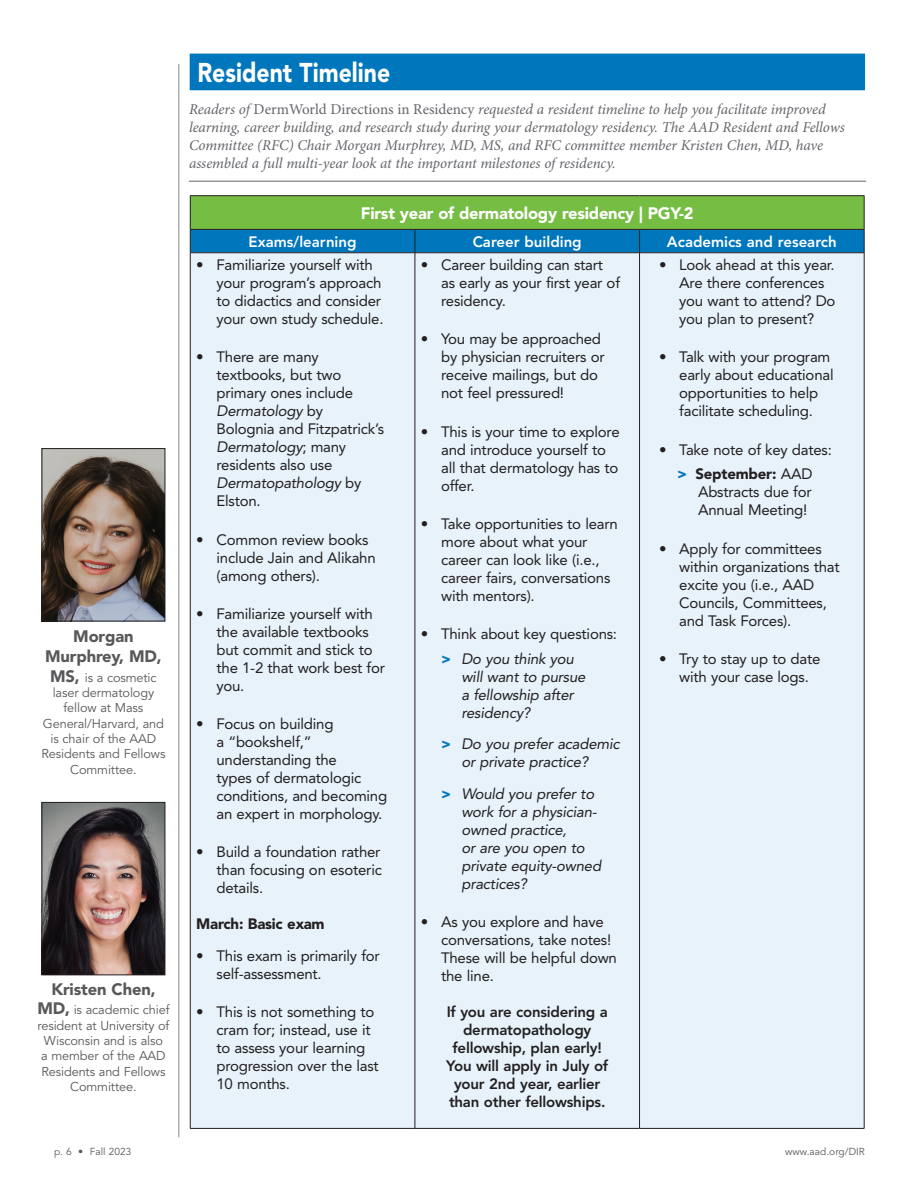
<style>
.page{position:relative;width:918px;height:1188px;background:#fff}
.page>*{position:absolute;margin:0;border:0;box-sizing:border-box;transform-origin:0 0}
.t1{font:900 27px "Avenir LT Std";color:#fff;scale:.85 1}
.t2{font:900 16.5px "Avenir LT Std";letter-spacing:-.015em;color:#fff}
.t3{font:900 16.5px/19.8px "Avenir LT Std";letter-spacing:-.01em;color:#57585a;text-align:center}
.t4{font:15px/18px "Avenir LT Std";letter-spacing:-.015em;color:#231f20}
.t5{font:italic 15px/18px "Minion Pro";letter-spacing:-.01em;color:#62656a}
.t6{font:italic 15px/18px "Avenir LT Std";letter-spacing:-.015em;color:#231f20}
.t7{font:800 15px/18px "Avenir LT Std";letter-spacing:-.015em;color:#231f20;text-align:center}
.t8{font:800 15px "Avenir LT Std";color:#fff}
.t9{font:900 15px "Avenir LT Std";letter-spacing:-.015em;color:#231f20}
.t10{font:12.75px/15.3px "Avenir LT Std";letter-spacing:-.01em;color:#57585a;text-align:center}
.t11{font:10.2px "Avenir LT Std";letter-spacing:.005em;color:#57585a}
.s1{font-style:normal}
.s2{font-weight:900;font-size:16.5px}
.s3{font-style:italic}
.s4{font-weight:900;color:#0076bc}
.s5{font-weight:900;font-style:normal;color:#0076bc}
.s6{font-weight:900}
</style>
<div class="page">
<hr style="left:178px;top:64px;width:2px;height:1073px;background:#aeafb0">
<div style="left:190px;top:54px;width:675px;height:36px;background:#0076bc"></div>
<hr style="left:189px;top:181px;width:677px;height:1px;background:#62656a">
<div style="left:190px;top:196px;width:674px;height:33px;background:#75bd43"></div>
<div style="left:191px;top:254px;width:673px;height:874px;background:#e7f2fa"></div>
<hr style="left:190px;top:195px;width:225px;height:1px;background:#231f20">
<hr style="left:190px;top:196px;width:1px;height:33px;background:#231f20">
<hr style="left:415px;top:195px;width:225px;height:1px;background:#231f20">
<hr style="left:640px;top:195px;width:224px;height:1px;background:#231f20">
<hr style="left:864px;top:196px;width:1px;height:33px;background:#231f20">
<svg style="left:190px;top:229px;width:675px;height:24px;background:#0370b0"></svg>
<hr style="left:190px;top:253px;width:225px;height:1px;background:#231f20">
<hr style="left:190px;top:253px;width:1px;height:875px;background:#231f20">
<hr style="left:415px;top:253px;width:225px;height:1px;background:#231f20">
<hr style="left:415px;top:253px;width:1px;height:875px;background:#231f20">
<hr style="left:640px;top:253px;width:224px;height:1px;background:#231f20">
<hr style="left:639px;top:253px;width:1px;height:875px;background:#231f20">
<hr style="left:864px;top:253px;width:1px;height:875px;background:#231f20">
<hr style="left:190px;top:1128px;width:225px;height:1px;background:#231f20">
<hr style="left:415px;top:1128px;width:225px;height:1px;background:#231f20">
<hr style="left:640px;top:1128px;width:224px;height:1px;background:#231f20">
<img style="left:44px;top:804px;width:119px;height:169px">
<div style="left:42px;top:802px;width:123px;height:173px;border:1px solid #231f20"></div>
<img style="left:44px;top:450px;width:119px;height:169px">
<div style="left:42px;top:448px;width:123px;height:173px;border:1px solid #231f20"></div>
<h1 class="t1" style="left:197px;top:56px;width:228px">Resident Timeline</h1>
<p class="t5" style="left:189px;top:100px;width:657px">Readers of <span class="s1">DermWorld Directions in Residency</span> requested a resident timeline to help you facilitate improved learning, career building, and research study during your dermatology residency. The AAD Resident and Fellows Committee (RFC) Chair Morgan Murphrey, MD, MS, and RFC committee member Kristen Chen, MD, have assembled a full multi-year look at the important milestones of residency.</p>
<p class="t3" style="left:45px;top:626px;width:118px">Morgan<br>Murphrey, MD,</p>
<p class="t10" style="left:41px;top:670px;width:125px"><span class="s2">MS,</span> is a cosmetic laser dermatology fellow at Mass<br>General/Harvard, and is chair of the AAD<br>Residents and Fellows<br>Committee.</p>
<p class="t3" style="left:51px;top:979px;width:106px">Kristen Chen,</p>
<p class="t10" style="left:37px;top:1003px;width:134px"><span class="s2">MD,</span> is academic chief resident at University of<br>Wisconsin and is also<br>a member of the AAD<br>Residents and Fellows<br>Committee.</p>
<p class="t2" style="left:361px;top:203px;width:334px">First year of dermatology residency | PGY-2</p>
<p class="t8" style="left:249px;top:233px;width:110px">Exams/learning</p>
<p class="t8" style="left:473px;top:233px;width:111px">Career building</p>
<p class="t8" style="left:667px;top:233px;width:171px">Academics and research</p>
<p class="t4" style="left:217px;top:256px;width:169px;text-indent:-20px">• Familiarize yourself with your program’s approach to didactics and consider your own study schedule.</p>
<p class="t4" style="left:217px;top:348px;width:169px;text-indent:-20px">• There are many textbooks, but two primary ones include<br><span class="s3">Dermatology</span> by<br>Bolognia and Fitzpatrick’s<br><span class="s3">Dermatology</span>; many residents also use<br><span class="s3">Dermatopathology</span> by<br>Elston.</p>
<p class="t4" style="left:217px;top:531px;width:161px;text-indent:-20px">• Common review books include Jain and Alikahn (among others).</p>
<p class="t4" style="left:217px;top:605px;width:170px;text-indent:-20px">• Familiarize yourself with the available textbooks but commit and stick to the 1-2 that work best for you.</p>
<p class="t4" style="left:217px;top:715px;width:172px;text-indent:-20px">• Focus on building<br>a “bookshelf,” understanding the<br>types of dermatologic conditions, and becoming an expert in morphology.</p>
<p class="t4" style="left:217px;top:843px;width:167px;text-align:justify;text-indent:-20px">• Build a foundation rather than focusing on esoteric details.</p>
<p class="t9" style="left:196px;top:915px;width:130px">March: Basic exam</p>
<p class="t4" style="left:217px;top:947px;width:165px;text-indent:-20px">• This exam is primarily for self-assessment.</p>
<p class="t4" style="left:217px;top:1003px;width:164px;text-indent:-20px">• This is not something to cram for; instead, use it to assess your learning progression over the last<br>10 months.</p>
<p class="t4" style="left:441px;top:256px;width:180px;text-indent:-20px">• Career building can start as early as your first year of residency.</p>
<p class="t4" style="left:441px;top:330px;width:165px;text-indent:-20px">• You may be approached by physician recruiters or receive mailings, but do not feel pressured!</p>
<p class="t4" style="left:441px;top:423px;width:180px;text-indent:-20px">• This is your time to explore and introduce yourself to all that dermatology has to offer.</p>
<p class="t4" style="left:441px;top:515px;width:178px;text-indent:-20px">• Take opportunities to learn more about what your career can look like (i.e., career fairs, conversations with mentors).</p>
<p class="t4" style="left:441px;top:622px;width:178px;line-height:24.8px;text-indent:-20px">• Think about key questions: <span class="s4">&gt;</span> <span class="s3">Do you think you</span></p>
<p class="t6" style="left:461px;top:668px;width:126px">will want to pursue a fellowship after residency?</p>
<p class="t6" style="left:461px;top:735px;width:160px;text-indent:-20px"><span class="s5">&gt;</span> Do you prefer academic or private practice?</p>
<p class="t6" style="left:461px;top:785px;width:141px;text-indent:-20px"><span class="s5">&gt;</span> Would you prefer to work for a physician&shy;owned practice,<br>or are you open to private equity-owned practices?</p>
<p class="t4" style="left:441px;top:913px;width:177px;text-indent:-20px">• As you explore and have conversations, take notes!<br>These will be helpful down the line.</p>
<p class="t7" style="left:446px;top:1003px;width:163px">If you are considering a dermatopathology fellowship, plan early!<br>You will apply in July of your 2nd year, earlier than other fellowships.</p>
<p class="t4" style="left:679px;top:256px;width:158px;text-indent:-20px">• Look ahead at this year.<br>Are there conferences you want to attend? Do you plan to present?</p>
<p class="t4" style="left:679px;top:348px;width:156px;text-indent:-20px">• Talk with your program early about educational opportunities to help facilitate scheduling.</p>
<p class="t4" style="left:659px;top:437px;width:174px;line-height:24.8px;text-align:center">• Take note of key dates: <span class="s4">&gt;</span> <span class="s6">September:</span> AAD</p>
<p class="t4" style="left:698px;top:483px;width:115px">Abstracts due for<br>Annual Meeting!</p>
<p class="t4" style="left:679px;top:540px;width:162px;text-indent:-20px">• Apply for committees within organizations that excite you (i.e., AAD<br>Councils, Committees, and Task Forces).</p>
<p class="t4" style="left:659px;top:650px;width:163px;text-align:center">• Try to stay up to date with your case logs.</p>
<p class="t11" style="left:54px;top:1146px;width:79px">p. 6 • Fall 2023</p>
<p class="t11" style="left:785px;top:1146px;width:81px">www.aad.org/DIR</p>
</div>
